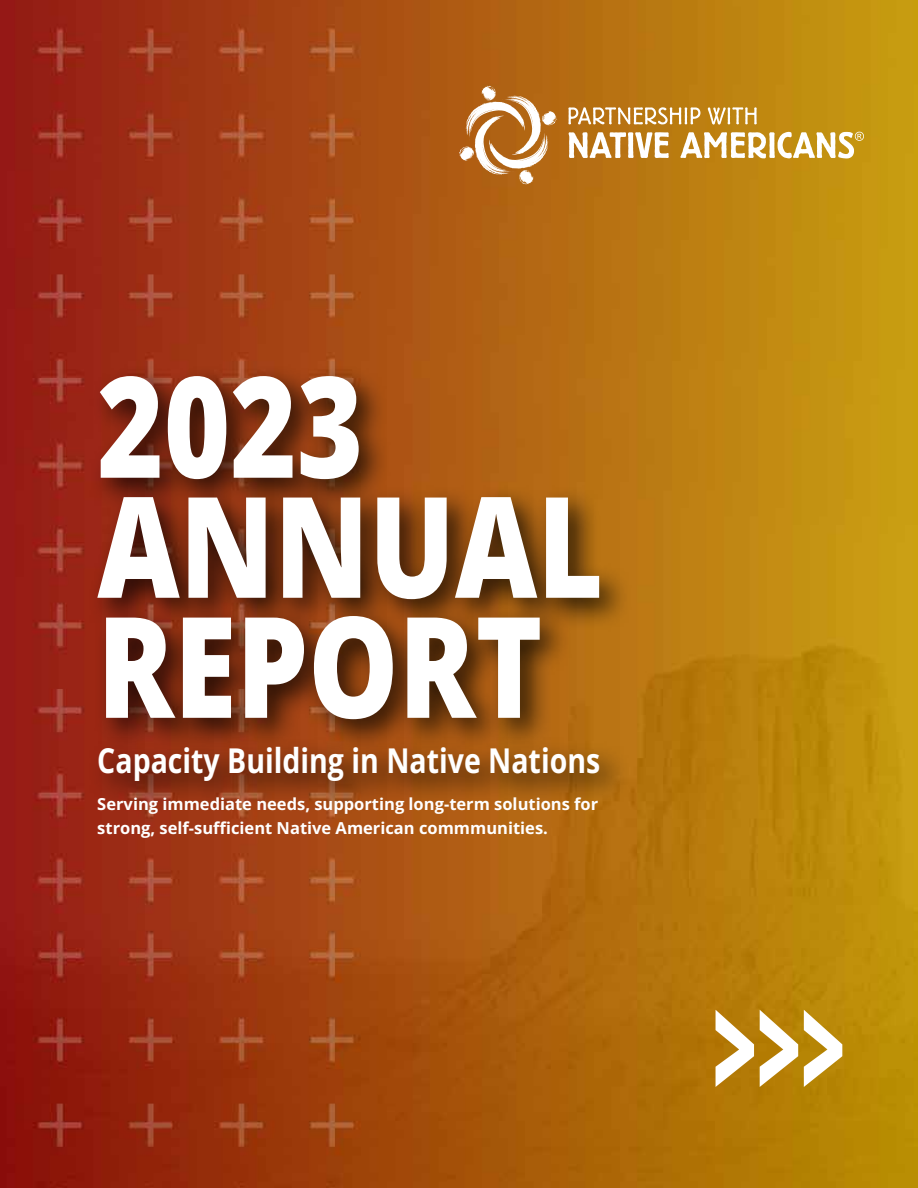
<style>
.page{position:relative;width:918px;height:1188px;background:#fff}
.page>*{position:absolute;margin:0;border:0;box-sizing:border-box;transform-origin:0 0}
.t1{font:800 140.4px/120px "Open Sans";color:#fff;scale:.81 1}
.t2{font:800 140.4px "Open Sans";color:#fff;scale:.56 1}
.t3{font:700 34.2px "Open Sans";color:#fff;scale:.83 1}
.t4{font:700 16.5px/24px "Open Sans";color:#fff}
</style>
<div class="page">
<img style="left:0;top:0;width:918px;height:1188px">
<svg style="left:568px;top:107px;width:132px;height:17px"></svg>
<svg style="left:708px;top:107px;width:49px;height:18px"></svg>
<svg style="left:569px;top:132px;width:100px;height:26px"></svg>
<svg style="left:459px;top:86px;width:98px;height:98px"></svg>
<svg style="left:680px;top:132px;width:184px;height:26px"></svg>
<div style="left:87px;top:364px;width:545px;height:388px;background:#000;opacity:.75"></div>
<div style="left:87px;top:736px;width:544px;height:77px;background:#000;opacity:.75"></div>
<h1 class="t1" style="left:97px;top:361px;width:626px">2023<br>ANNUAL<br>REPORT</h1>
<h2 class="t3" style="left:97px;top:736px;width:607px">Capacity Building in Native Nations</h2>
<p class="t4" style="left:97px;top:791px;width:503px">Serving immediate needs, supporting long-term solutions for strong, self-sufficient Native American commmunities.</p>
<h1 class="t2" style="left:713px;top:941px;width:238px">&gt;&gt;&gt;</h1>
</div>
